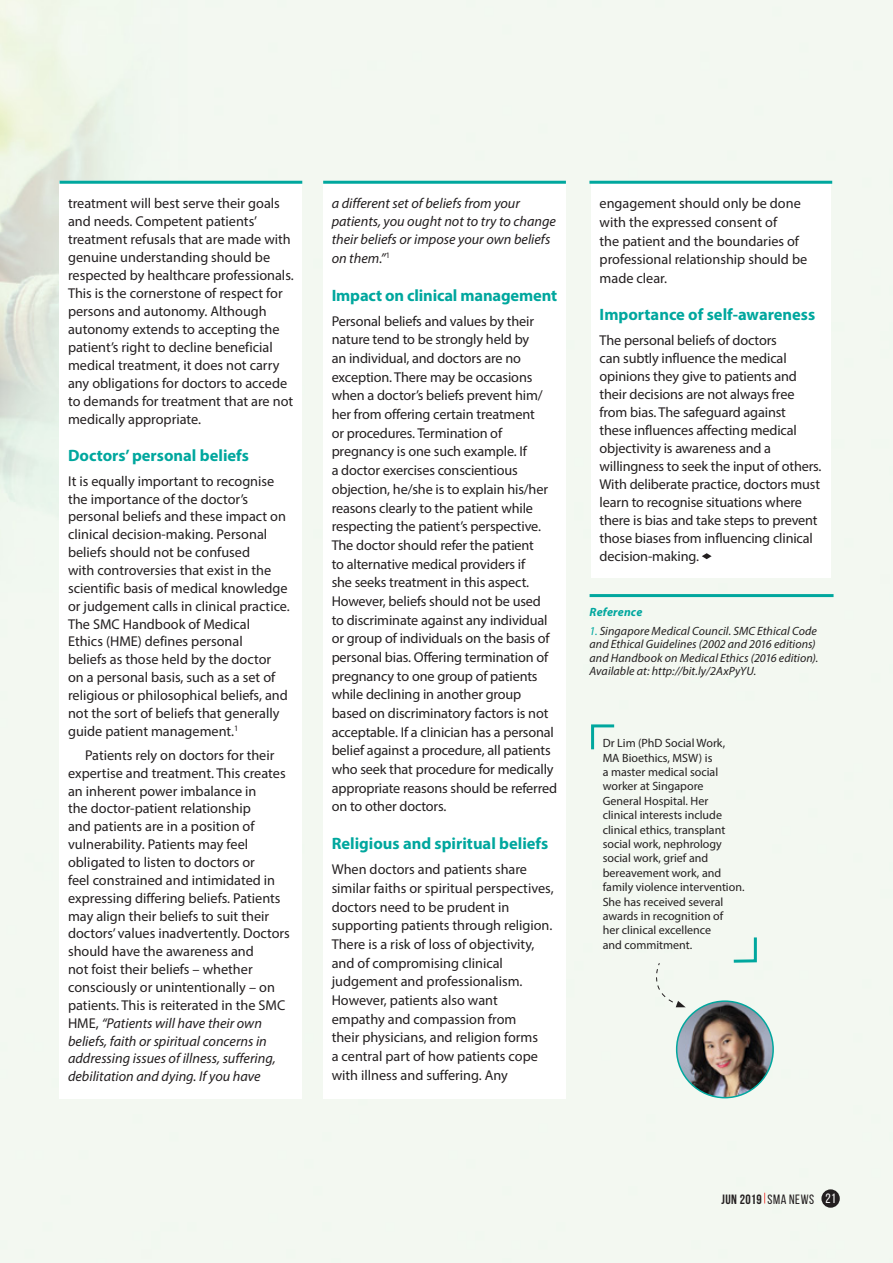
<style>
.page{position:relative;width:893px;height:1263px;background:#f3f8f1}
.page>*{position:absolute;margin:0;border:0;box-sizing:border-box;transform-origin:0 0}
.t1{font:700 16.5px "Myriad Pro";color:#00a79e}
.t2{font:14.25px/18.8px "Myriad Pro";color:#231f20}
.t3{font:italic 14.25px/18.1px "Myriad Pro";color:#231f20}
.t4{font:700 13.5px "Bebas Neue";letter-spacing:.035em;color:#231f20}
.t5{font:12px/14.4px "Myriad Pro";color:#231f20}
.t6{font:italic 12px/13.5px "Myriad Pro";letter-spacing:.005em;color:#231f20}
.t7{font:italic 700 12px "Myriad Pro";letter-spacing:.015em;color:#00a79e}
.s1{font-style:italic}
.s2{color:#00a79e}
.s3{font-weight:400}
.s4{font-weight:400;color:#fff}
</style>
<div class="page">
<div style="left:60px;top:181px;width:242px;height:917px;background:#fff"></div>
<div style="left:323px;top:181px;width:243px;height:917px;background:#fff"></div>
<div style="left:591px;top:181px;width:240px;height:397px;background:#fff"></div>
<svg style="left:702px;top:553px;width:10px;height:6px"></svg>
<hr style="left:60px;top:181px;width:242px;height:3px;background:#00a79e">
<hr style="left:323px;top:181px;width:243px;height:3px;background:#00a79e">
<hr style="left:589px;top:181px;width:243px;height:3px;background:#00a79e">
<hr style="left:590px;top:594px;width:243px;height:3px;background:#00a79e">
<svg style="left:590px;top:723px;width:27px;height:29px"></svg>
<svg style="left:731px;top:934px;width:27px;height:30px"></svg>
<svg style="left:656px;top:962px;width:30px;height:45px"></svg>
<img style="left:677px;top:1001px;width:96px;height:97px;border-radius:48px">
<div style="left:676px;top:1000px;width:98px;height:98px;border:2px solid #00a79e;border-radius:50%"></div>
<div style="left:821px;top:1189px;width:19px;height:19px;background:#231f20;border-radius:50%"></div>
<p class="t2" style="left:68px;top:194px;width:227px;line-height:18px">treatment will best serve their goals and needs. Competent patients’ treatment refusals that are made with genuine understanding should be respected by healthcare professionals.<br>This is the cornerstone of respect for persons and autonomy. Although autonomy extends to accepting the patient’s right to decline beneficial medical treatment, it does not carry any obligations for doctors to accede to demands for treatment that are not medically appropriate.</p>
<p class="t1" style="left:68px;top:445px;width:182px">Doctors’ personal beliefs</p>
<p class="t2" style="left:68px;top:472px;width:223px;line-height:17.9px">It is equally important to recognise the importance of the doctor’s personal beliefs and these impact on clinical decision-making. Personal beliefs should not be confused<br>with controversies that exist in the scientific basis of medical knowledge or judgement calls in clinical practice.<br>The SMC Handbook of Medical<br>Ethics (HME) defines personal<br>beliefs as those held by the doctor on a personal basis, such as a set of religious or philosophical beliefs, and not the sort of beliefs that generally guide patient management.<sup>1</sup></p>
<p class="t2" style="left:68px;top:746px;width:223px;line-height:17.9px;text-indent:17px">Patients rely on doctors for their expertise and treatment. This creates an inherent power imbalance in<br>the doctor-patient relationship<br>and patients are in a position of vulnerability. Patients may feel obligated to listen to doctors or<br>feel constrained and intimidated in expressing differing beliefs. Patients may align their beliefs to suit their doctors’ values inadvertently. Doctors should have the awareness and<br>not foist their beliefs – whether consciously or unintentionally – on patients. This is reiterated in the SMC HME, <span class="s1">“Patients will have their own beliefs, faith or spiritual concerns in addressing issues of illness, suffering, debilitation and dying. If you have</span></p>
<p class="t3" style="left:332px;top:194px;width:226px">a different set of beliefs from your patients, you ought not to try to change their beliefs or impose your own beliefs on them.”<sup>1</sup></p>
<p class="t1" style="left:332px;top:284px;width:227px">Impact on clinical management</p>
<p class="t2" style="left:332px;top:311px;width:227px">Personal beliefs and values by their nature tend to be strongly held by<br>an individual, and doctors are no exception. There may be occasions when a doctor’s beliefs prevent him/ her from offering certain treatment<br>or procedures. Termination of pregnancy is one such example. If<br>a doctor exercises conscientious objection, he/she is to explain his/her reasons clearly to the patient while respecting the patient’s perspective.<br>The doctor should refer the patient<br>to alternative medical providers if<br>she seeks treatment in this aspect.<br>However, beliefs should not be used<br>to discriminate against any individual or group of individuals on the basis of personal bias. Offering termination of pregnancy to one group of patients while declining in another group based on discriminatory factors is not acceptable. If a clinician has a personal belief against a procedure, all patients who seek that procedure for medically appropriate reasons should be referred on to other doctors.</p>
<p class="t1" style="left:332px;top:833px;width:218px">Religious and spiritual beliefs</p>
<p class="t2" style="left:332px;top:860px;width:223px">When doctors and patients share similar faiths or spiritual perspectives, doctors need to be prudent in supporting patients through religion.<br>There is a risk of loss of objectivity, and of compromising clinical judgement and professionalism.<br>However, patients also want empathy and compassion from<br>their physicians, and religion forms<br>a central part of how patients cope with illness and suffering. Any</p>
<p class="t2" style="left:600px;top:194px;width:209px">engagement should only be done with the expressed consent of<br>the patient and the boundaries of professional relationship should be made clear.</p>
<p class="t1" style="left:600px;top:304px;width:217px">Importance of self-awareness</p>
<p class="t2" style="left:600px;top:331px;width:223px;line-height:18px">The personal beliefs of doctors<br>can subtly influence the medical opinions they give to patients and their decisions are not always free from bias. The safeguard against<br>these influences affecting medical objectivity is awareness and a willingness to seek the input of others.<br>With deliberate practice, doctors must learn to recognise situations where there is bias and take steps to prevent those biases from influencing clinical decision-making.</p>
<p class="t7" style="left:590px;top:604px;width:54px">Reference</p>
<p class="t6" style="left:590px;top:623px;width:230px"><span class="s2">1.</span> Singapore Medical Council. SMC Ethical Code and Ethical Guidelines (2002 and 2016 editions) and Handbook on Medical Ethics (2016 edition).<br>Available at: http://bit.ly/2AxPyYU.</p>
<p class="t5" style="left:603px;top:736px;width:143px">Dr Lim (PhD Social Work,<br>MA Bioethics, MSW) is<br>a master medical social worker at Singapore<br>General Hospital. Her clinical interests include clinical ethics, transplant social work, nephrology social work, grief and bereavement work, and family violence intervention.<br>She has received several awards in recognition of<br>her clinical excellence<br>and commitment.</p>
<p class="t4" style="left:721px;top:1191px;width:116px">JUN 2019 <span class="s3">SMA NEWS</span> <span class="s4">21</span></p>
</div>
